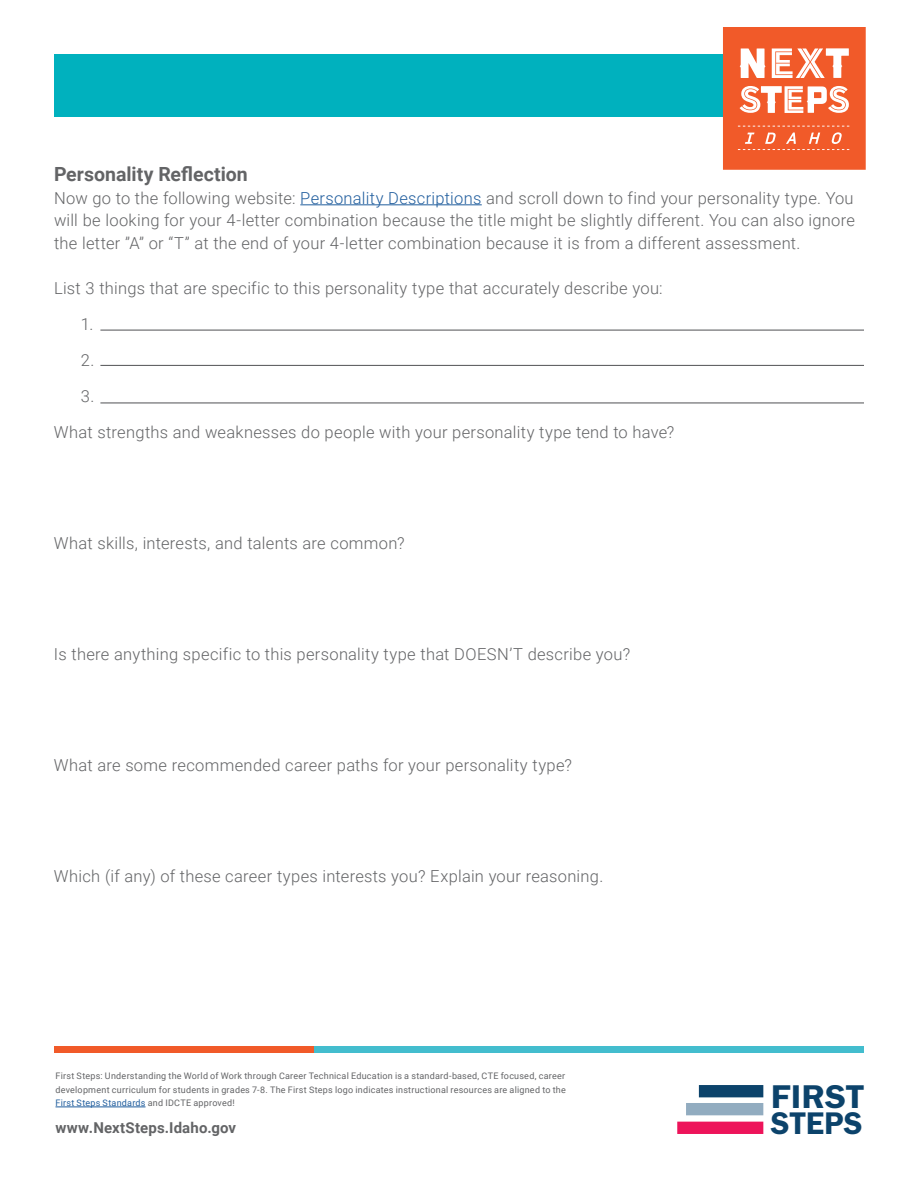
<style>
.page{position:relative;width:918px;height:1188px;background:#fff}
.page>*{position:absolute;margin:0;border:0;box-sizing:border-box;transform-origin:0 0}
.t1{font:34.05px "Franklin Gothic URW Dem";color:#0c436b;scale:1.06 1}
.t2{font:32.4px "Franklin Gothic URW Dem";letter-spacing:.005em;color:#0c436b}
.t3{font:700 19.5px "Roboto";color:#636466}
.t4{font:300 16.5px/22.5px "Roboto";letter-spacing:.015em;color:#636466;text-align:justify}
.t5{font:700 15px "Roboto";letter-spacing:.01em;color:#636466}
.t6{font:9px/13.5px "Roboto";letter-spacing:.025em;color:#636466;text-align:justify}
.s1{color:#215e9e}
</style>
<div class="page">
<div style="left:54px;top:54px;width:810px;height:63px;background:#00b1be"></div>
<svg style="left:723px;top:27px;width:143px;height:143px"></svg>
<hr style="left:300px;top:204px;width:182px;height:1px;background:#215e9e">
<hr style="left:100px;top:330px;width:764px;height:1px;background:#636466">
<hr style="left:100px;top:365px;width:764px;height:1px;background:#636466">
<hr style="left:100px;top:402px;width:764px;height:2px;background:#636466">
<hr style="left:56px;top:1107px;width:90px;height:1px;background:#215e9e">
<div style="left:683px;top:1122px;width:74px;height:12px;background:#ed145a"></div>
<div style="left:692px;top:1103px;width:65px;height:12px;background:#92acc0"></div>
<div style="left:705px;top:1085px;width:52px;height:12px;background:#0c436b"></div>
<div style="left:314px;top:1046px;width:550px;height:7px;background:#43bdce"></div>
<div style="left:54px;top:1046px;width:260px;height:7px;background:#f15a29"></div>
<p class="t3" style="left:54px;top:161px;width:195px">Personality Reflection</p>
<p class="t4" style="left:54px;top:186px;width:803px">Now go to the following website: <span class="s1">Personality Descriptions</span> and scroll down to find your personality type. You will be looking for your 4-letter combination because the title might be slightly different. You can also ignore the letter ”A” or “T” at the end of your 4-letter combination because it is from a different assessment.</p>
<p class="t4" style="left:54px;top:276px;width:610px">List 3 things that are specific to this personality type that accurately describe you:</p>
<p class="t4" style="left:81px;top:312px;width:14px">1.</p>
<p class="t4" style="left:81px;top:348px;width:15px">2.</p>
<p class="t4" style="left:81px;top:384px;width:15px">3.</p>
<p class="t4" style="left:54px;top:420px;width:622px">What strengths and weaknesses do people with your personality type tend to have?</p>
<p class="t4" style="left:54px;top:531px;width:352px">What skills, interests, and talents are common?</p>
<p class="t4" style="left:54px;top:642px;width:578px">Is there anything specific to this personality type that DOESN’T describe you?</p>
<p class="t4" style="left:54px;top:753px;width:519px">What are some recommended career paths for your personality type?</p>
<p class="t4" style="left:54px;top:864px;width:551px">Which (if any) of these career types interests you? Explain your reasoning.</p>
<p class="t6" style="left:56px;top:1069px;width:512px">First Steps: Understanding the World of Work through Career Technical Education is a standard-based, CTE focused, career development curriculum for students in grades 7-8. The First Steps logo indicates instructional resources are aligned to the <span class="s1">First Steps Standards</span> and IDCTE approved!</p>
<p class="t5" style="left:56px;top:1117px;width:182px">www.NextSteps.Idaho.gov</p>
<h1 class="t1" style="left:771px;top:1076px;width:89px">FIRST</h1>
<h2 class="t2" style="left:771px;top:1103px;width:93px">STEPS</h2>
</div>
